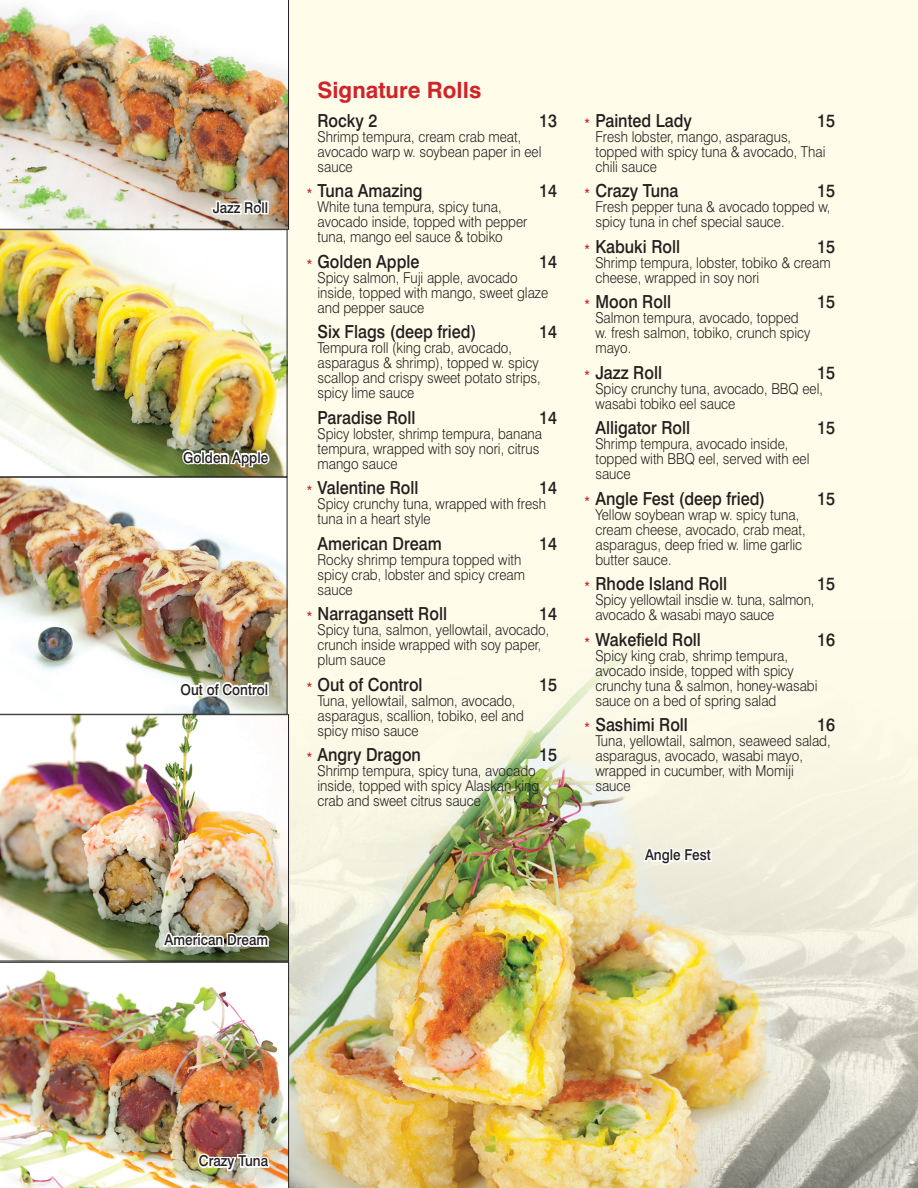
<style>
.page{position:relative;width:918px;height:1188px;background:#fffde9}
.page>*{position:absolute;margin:0;border:0;box-sizing:border-box;transform-origin:0 0}
.t1{font:700 22.5px "Swiss 721 BT";color:#d1232a}
.t2{font:500 18px "Swiss 721 BT";color:#231f20;scale:.9 1}
.t3{font:300 15px/15px "Swiss 721 BT";color:#231f20;scale:.9 1}
.t4{font:500 15px "Swiss 721 BT";color:#231f20;scale:.9 1}
.s1{font-size:12px;color:#d1232a}
</style>
<div class="page">
<img style="left:785px;top:808px;width:133px;height:380px">
<img style="left:0;top:229px;width:287px;height:248px">
<img style="left:0;top:477px;width:287px;height:237px">
<img style="left:0;top:0;width:289px;height:229px">
<img style="left:203px;top:612px;width:582px;height:576px">
<img style="left:0;top:714px;width:289px;height:247px">
<img style="left:0;top:962px;width:289px;height:226px">
<svg style="left:210px;top:199px;width:54px;height:17px"></svg>
<div style="left:261px;top:201px;width:4px;height:13px;border:3px solid #fff"></div>
<div style="left:264px;top:201px;width:5px;height:13px;border:3px solid #fff"></div>
<svg style="left:181px;top:448px;width:90px;height:21px;background:#b5b79f"></svg>
<svg style="left:178px;top:681px;width:89px;height:23px;background:#dadcd4"></svg>
<div style="left:264px;top:682px;width:5px;height:14px;border:3px solid #fff"></div>
<svg style="left:160px;top:931px;width:110px;height:23px;background:#b8bbad"></svg>
<svg style="left:641px;top:846px;width:72px;height:21px"></svg>
<svg style="left:197px;top:1152px;width:74px;height:24px;background:#d7cdb8"></svg>
<p class="t4" style="left:213px;top:198px;width:63px">Jazz Roll</p>
<p class="t4" style="left:183px;top:448px;width:96px">Golden Apple</p>
<p class="t4" style="left:181px;top:680px;width:99px">Out of Control</p>
<p class="t4" style="left:165px;top:931px;width:117px">American Dream</p>
<h1 class="t1" style="left:318px;top:76px;width:165px">Signature Rolls</h1>
<p class="t2" style="left:318px;top:109px;width:68px">Rocky 2</p>
<p class="t2" style="left:539px;top:109px;width:22px">13</p>
<p class="t3" style="left:318px;top:129px;width:250px">Shrimp tempura, cream crab meat, avocado warp w. soybean paper in eel sauce</p>
<p class="t2" style="left:307px;top:180px;width:130px"><span class="s1">*</span> Tuna Amazing</p>
<p class="t2" style="left:539px;top:180px;width:22px">14</p>
<p class="t3" style="left:318px;top:199px;width:235px">White tuna tempura, spicy tuna, avocado inside, topped with pepper tuna, mango eel sauce &amp; tobiko</p>
<p class="t2" style="left:307px;top:250px;width:127px"><span class="s1">*</span> Golden Apple</p>
<p class="t2" style="left:539px;top:250px;width:22px">14</p>
<p class="t3" style="left:318px;top:270px;width:258px">Spicy salmon, Fuji apple, avocado inside, topped with mango, sweet glaze and pepper sauce</p>
<p class="t2" style="left:318px;top:321px;width:178px">Six Flags (deep fried)</p>
<p class="t2" style="left:539px;top:321px;width:22px">14</p>
<p class="t3" style="left:318px;top:340px;width:250px">Tempura roll (king crab, avocado, asparagus &amp; shrimp), topped w. spicy scallop and crispy sweet potato strips, spicy lime sauce</p>
<p class="t2" style="left:318px;top:406px;width:110px">Paradise Roll</p>
<p class="t2" style="left:539px;top:406px;width:22px">14</p>
<p class="t3" style="left:318px;top:426px;width:251px">Spicy lobster, shrimp tempura, banana tempura, wrapped with soy nori, citrus mango sauce</p>
<p class="t2" style="left:307px;top:477px;width:126px"><span class="s1">*</span> Valentine Roll</p>
<p class="t2" style="left:539px;top:477px;width:22px">14</p>
<p class="t3" style="left:318px;top:496px;width:256px">Spicy crunchy tuna, wrapped with fresh tuna in a heart style</p>
<p class="t2" style="left:318px;top:532px;width:140px">American Dream</p>
<p class="t2" style="left:539px;top:532px;width:22px">14</p>
<p class="t3" style="left:318px;top:552px;width:232px">Rocky shrimp tempura topped with spicy crab, lobster and spicy cream sauce</p>
<p class="t2" style="left:307px;top:603px;width:157px"><span class="s1">*</span> Narragansett Roll</p>
<p class="t2" style="left:539px;top:603px;width:22px">14</p>
<p class="t3" style="left:318px;top:622px;width:259px">Spicy tuna, salmon, yellowtail, avocado, crunch inside wrapped with soy paper, plum sauce</p>
<p class="t2" style="left:307px;top:673px;width:130px"><span class="s1">*</span> Out of Control</p>
<p class="t2" style="left:539px;top:673px;width:22px">15</p>
<p class="t3" style="left:318px;top:693px;width:231px">Tuna, yellowtail, salmon, avocado, asparagus, scallion, tobiko, eel and spicy miso sauce</p>
<p class="t2" style="left:307px;top:744px;width:129px"><span class="s1">*</span> Angry Dragon</p>
<p class="t2" style="left:539px;top:744px;width:22px">15</p>
<p class="t3" style="left:318px;top:763px;width:248px">Shrimp tempura, spicy tuna, avocado inside, topped with spicy Alaskan king crab and sweet citrus sauce</p>
<p class="t2" style="left:585px;top:109px;width:121px"><span class="s1">*</span> Painted Lady</p>
<p class="t2" style="left:817px;top:109px;width:22px">15</p>
<p class="t3" style="left:595px;top:129px;width:257px">Fresh lobster, mango, asparagus, topped with spicy tuna &amp; avocado, Thai chili sauce</p>
<p class="t2" style="left:585px;top:180px;width:106px"><span class="s1">*</span> Crazy Tuna</p>
<p class="t2" style="left:817px;top:180px;width:22px">15</p>
<p class="t3" style="left:595px;top:199px;width:263px">Fresh pepper tuna &amp; avocado topped w, spicy tuna in chef special sauce.</p>
<p class="t2" style="left:585px;top:235px;width:108px"><span class="s1">*</span> Kabuki Roll</p>
<p class="t2" style="left:817px;top:235px;width:22px">15</p>
<p class="t3" style="left:595px;top:255px;width:263px">Shrimp tempura, lobster, tobiko &amp; cream cheese, wrapped in soy nori</p>
<p class="t2" style="left:585px;top:291px;width:97px"><span class="s1">*</span> Moon Roll</p>
<p class="t2" style="left:817px;top:291px;width:22px">15</p>
<p class="t3" style="left:595px;top:310px;width:240px">Salmon tempura, avocado, topped w. fresh salmon, tobiko, crunch spicy mayo.</p>
<p class="t2" style="left:585px;top:361px;width:88px"><span class="s1">*</span> Jazz Roll</p>
<p class="t2" style="left:817px;top:361px;width:22px">15</p>
<p class="t3" style="left:595px;top:381px;width:254px">Spicy crunchy tuna, avocado, BBQ eel, wasabi tobiko eel sauce</p>
<p class="t2" style="left:595px;top:417px;width:107px">Alligator Roll</p>
<p class="t2" style="left:817px;top:417px;width:22px">15</p>
<p class="t3" style="left:595px;top:436px;width:239px">Shrimp tempura, avocado inside, topped with BBQ eel, served with eel sauce</p>
<p class="t2" style="left:585px;top:487px;width:202px"><span class="s1">*</span> Angle Fest (deep fried)</p>
<p class="t2" style="left:817px;top:487px;width:22px">15</p>
<p class="t3" style="left:595px;top:507px;width:235px">Yellow soybean wrap w. spicy tuna, cream cheese, avocado, crab meat, asparagus, deep fried w. lime garlic butter sauce.</p>
<p class="t2" style="left:585px;top:573px;width:160px"><span class="s1">*</span> Rhode Island Roll</p>
<p class="t2" style="left:817px;top:573px;width:22px">15</p>
<p class="t3" style="left:595px;top:592px;width:245px">Spicy yellowtail insdie w. tuna, salmon, avocado &amp; wasabi mayo sauce</p>
<p class="t2" style="left:585px;top:628px;width:131px"><span class="s1">*</span> Wakefield Roll</p>
<p class="t2" style="left:817px;top:628px;width:22px">16</p>
<p class="t3" style="left:595px;top:648px;width:248px">Spicy king crab, shrimp tempura, avocado inside, topped with spicy crunchy tuna &amp; salmon, honey-wasabi sauce on a bed of spring salad</p>
<p class="t2" style="left:585px;top:714px;width:116px"><span class="s1">*</span> Sashimi Roll</p>
<p class="t2" style="left:817px;top:714px;width:22px">16</p>
<p class="t3" style="left:595px;top:733px;width:263px">Tuna, yellowtail, salmon, seaweed salad, asparagus, avocado, wasabi mayo, wrapped in cucumber, with Momiji sauce</p>
<p class="t4" style="left:645px;top:846px;width:74px">Angle Fest</p>
<p class="t4" style="left:199px;top:1152px;width:78px">Crazy Tuna</p>
</div>
